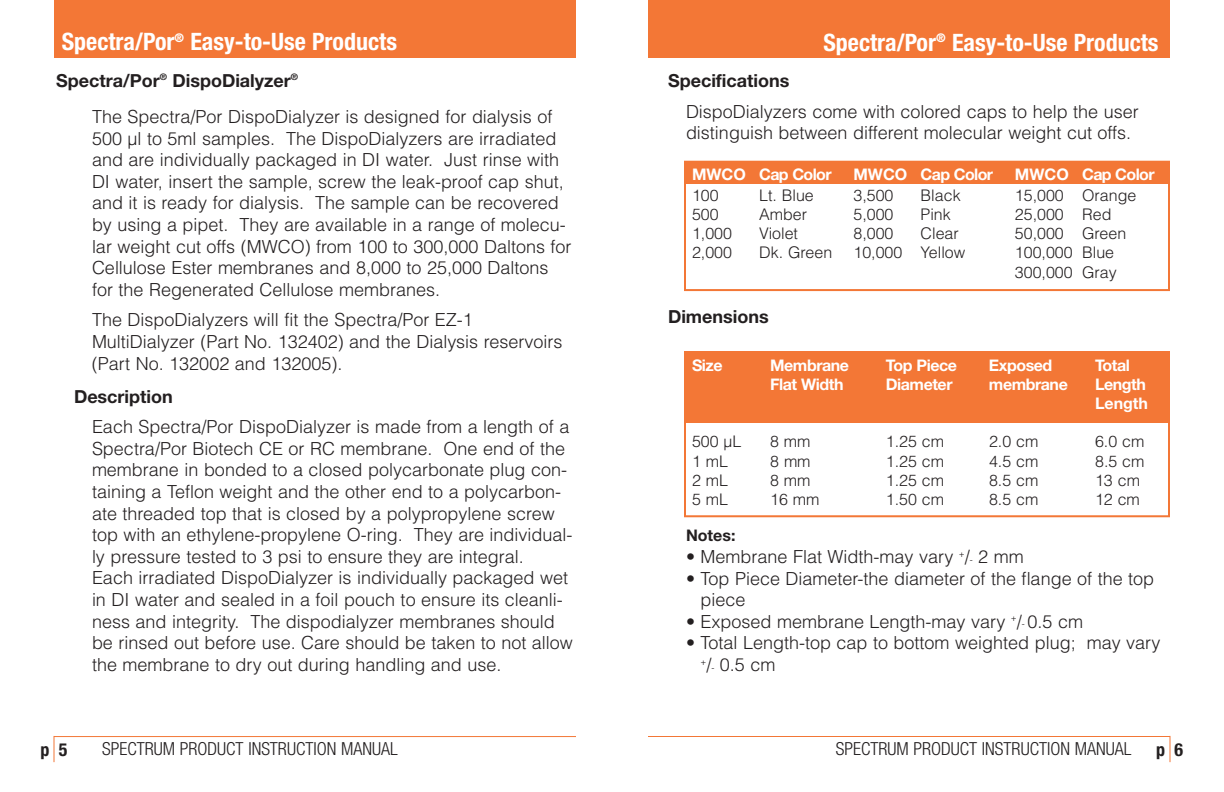
<style>
.page{position:relative;width:1224px;height:792px;background:#fff}
.page>*{position:absolute;margin:0;border:0;box-sizing:border-box;transform-origin:0 0}
.t1{font:700 condensed 24px "Helvetica Neue";color:#fff}
.t2{font:300 18px/21.6px "Helvetica";color:#231f20}
.t3{font:300 condensed 18px "Helvetica Neue";color:#231f20}
.t4{font:700 18px "Helvetica Neue";color:#231f20}
.t5{font:700 condensed 18px "Helvetica Neue";color:#231f20}
.t6{font:300 16px/19.2px "Helvetica";color:#231f20}
.t7{font:700 16px/19.2px "Helvetica Neue";letter-spacing:-.03em;color:#fff}
.t8{font:700 16px "Helvetica Neue";color:#231f20}
.s1{font-size:9px}
</style>
<div class="page">
<div style="left:648px;top:0;width:522px;height:58px;background:#f37736"></div>
<hr style="left:648px;top:736px;width:522px;height:1px;background:#f37736">
<svg style="left:1170px;top:736px;width:1px;height:26px"></svg>
<div style="left:54px;top:0;width:522px;height:58px;background:#f37736"></div>
<hr style="left:54px;top:736px;width:522px;height:1px;background:#f37736">
<svg style="left:54px;top:737px;width:1px;height:25px"></svg>
<div style="left:684px;top:162px;width:486px;height:22px;background:#f37736"></div>
<div style="left:684px;top:161px;width:486px;height:130px;border:2px solid #f37736"></div>
<div style="left:684px;top:351px;width:486px;height:72px;background:#f37736"></div>
<div style="left:684px;top:351px;width:486px;height:166px;border:2px solid #f37736"></div>
<h1 class="t1" style="left:62px;top:33px;width:337px">Spectra/Por<sup>®</sup> Easy-to-Use Products</h1>
<h1 class="t1" style="left:823px;top:33px;width:337px">Spectra/Por<sup>®</sup> Easy-to-Use Products</h1>
<p class="t4" style="left:56px;top:74px;width:244px">Spectra/Por<sup>®</sup> DispoDialyzer<sup>®</sup></p>
<p class="t2" style="left:92px;top:106px;width:481px">The Spectra/Por DispoDialyzer is designed for dialysis of 500 µl to 5ml samples. The DispoDialyzers are irradiated and are individually packaged in DI water. Just rinse with DI water, insert the sample, screw the leak-proof cap shut, and it is ready for dialysis. The sample can be recovered by using a pipet. They are available in a range of molecu&shy;lar weight cut offs (MWCO) from 100 to 300,000 Daltons for Cellulose Ester membranes and 8,000 to 25,000 Daltons for the Regenerated Cellulose membranes.</p>
<p class="t2" style="left:92px;top:309px;width:472px">The DispoDialyzers will fit the Spectra/Por EZ-1<br>MultiDialyzer (Part No. 132402) and the Dialysis reservoirs (Part No. 132002 and 132005).</p>
<p class="t4" style="left:74px;top:390px;width:100px">Description</p>
<p class="t2" style="left:92px;top:416px;width:482px">Each Spectra/Por DispoDialyzer is made from a length of a Spectra/Por Biotech CE or RC membrane. One end of the membrane in bonded to a closed polycarbonate plug con&shy;taining a Teflon weight and the other end to a polycarbon&shy;ate threaded top that is closed by a polypropylene screw top with an ethylene-propylene O-ring. They are individual&shy;ly pressure tested to 3 psi to ensure they are integral.<br>Each irradiated DispoDialyzer is individually packaged wet in DI water and sealed in a foil pouch to ensure its cleanli&shy;ness and integrity. The dispodialyzer membranes should be rinsed out before use. Care should be taken to not allow the membrane to dry out during handling and use.</p>
<p class="t4" style="left:668px;top:74px;width:123px">Specifications</p>
<p class="t2" style="left:686px;top:101px;width:454px">DispoDialyzers come with colored caps to help the user distinguish between different molecular weight cut offs.</p>
<p class="t7" style="left:692px;top:166px;width:141px">MWCO Cap Color</p>
<p class="t6" style="left:692px;top:186px;width:28px">100</p>
<p class="t6" style="left:759px;top:186px;width:56px">Lt. Blue</p>
<p class="t6" style="left:692px;top:205px;width:28px">500</p>
<p class="t6" style="left:759px;top:205px;width:49px">Amber</p>
<p class="t6" style="left:692px;top:224px;width:42px">1,000</p>
<p class="t6" style="left:759px;top:224px;width:40px">Violet</p>
<p class="t6" style="left:692px;top:243px;width:42px">2,000</p>
<p class="t6" style="left:759px;top:243px;width:75px">Dk. Green</p>
<p class="t4" style="left:668px;top:311px;width:102px">Dimensions</p>
<p class="t7" style="left:853px;top:166px;width:141px">MWCO Cap Color</p>
<p class="t6" style="left:853px;top:186px;width:42px">3,500</p>
<p class="t6" style="left:921px;top:186px;width:42px">Black</p>
<p class="t6" style="left:853px;top:205px;width:42px">5,000</p>
<p class="t6" style="left:921px;top:205px;width:32px">Pink</p>
<p class="t6" style="left:853px;top:224px;width:42px">8,000</p>
<p class="t6" style="left:853px;top:224px;width:113px;text-indent:67px">Clear<br>10,000 Yellow</p>
<p class="t7" style="left:1015px;top:166px;width:141px">MWCO Cap Color</p>
<p class="t6" style="left:1015px;top:186px;width:123px">15,000 Orange<br>25,000 Red<br>50,000 Green<br>100,000 Blue<br>300,000 Gray</p>
<p class="t7" style="left:692px;top:357px;width:32px">Size</p>
<p class="t7" style="left:770px;top:357px;width:80px">Membrane</p>
<p class="t7" style="left:886px;top:357px;width:73px">Top Piece</p>
<p class="t7" style="left:989px;top:357px;width:65px">Exposed</p>
<p class="t7" style="left:1095px;top:357px;width:36px">Total</p>
<p class="t7" style="left:770px;top:376px;width:75px">Flat Width</p>
<p class="t7" style="left:886px;top:376px;width:68px">Diameter</p>
<p class="t7" style="left:989px;top:376px;width:80px">membrane</p>
<p class="t7" style="left:1095px;top:376px;width:55px">Length<br>Length</p>
<p class="t6" style="left:692px;top:432px;width:51px">500 µL</p>
<p class="t6" style="left:770px;top:432px;width:42px">8 mm</p>
<p class="t6" style="left:886px;top:432px;width:60px">1.25 cm</p>
<p class="t6" style="left:989px;top:432px;width:51px">2.0 cm</p>
<p class="t6" style="left:1095px;top:432px;width:51px">6.0 cm</p>
<p class="t6" style="left:692px;top:452px;width:38px">1 mL</p>
<p class="t6" style="left:770px;top:452px;width:42px">8 mm</p>
<p class="t6" style="left:886px;top:452px;width:60px">1.25 cm</p>
<p class="t6" style="left:989px;top:452px;width:51px">4.5 cm</p>
<p class="t6" style="left:1095px;top:452px;width:51px">8.5 cm</p>
<p class="t6" style="left:692px;top:471px;width:38px">2 mL</p>
<p class="t6" style="left:770px;top:471px;width:42px">8 mm</p>
<p class="t6" style="left:886px;top:471px;width:60px">1.25 cm</p>
<p class="t6" style="left:989px;top:471px;width:51px">8.5 cm</p>
<p class="t6" style="left:1095px;top:471px;width:46px">13 cm</p>
<p class="t6" style="left:692px;top:490px;width:38px">5 mL</p>
<p class="t6" style="left:770px;top:490px;width:51px">16 mm</p>
<p class="t6" style="left:886px;top:490px;width:60px">1.50 cm</p>
<p class="t6" style="left:989px;top:490px;width:51px">8.5 cm</p>
<p class="t6" style="left:1095px;top:490px;width:46px">12 cm</p>
<p class="t8" style="left:686px;top:530px;width:51px">Notes:</p>
<p class="t2" style="left:686px;top:546px;width:339px">• Membrane Flat Width-may vary <sup>+</sup>/<span class="s1">-</span> 2 mm</p>
<p class="t2" style="left:700px;top:568px;width:455px;text-indent:-14px">• Top Piece Diameter-the diameter of the flange of the top piece</p>
<p class="t2" style="left:686px;top:611px;width:399px">• Exposed membrane Length-may vary <sup>+</sup>/<span class="s1">-</span> 0.5 cm</p>
<p class="t2" style="left:700px;top:632px;width:462px;text-indent:-14px">• Total Length-top cap to bottom weighted plug; may vary <sup>+</sup>/<span class="s1">-</span> 0.5 cm</p>
<p class="t5" style="left:40px;top:743px;width:29px">p 5</p>
<p class="t3" style="left:102px;top:742px;width:297px">SPECTRUM PRODUCT INSTRUCTION MANUAL</p>
<p class="t3" style="left:836px;top:742px;width:297px">SPECTRUM PRODUCT INSTRUCTION MANUAL</p>
<p class="t5" style="left:1156px;top:743px;width:29px">p 6</p>
</div>
